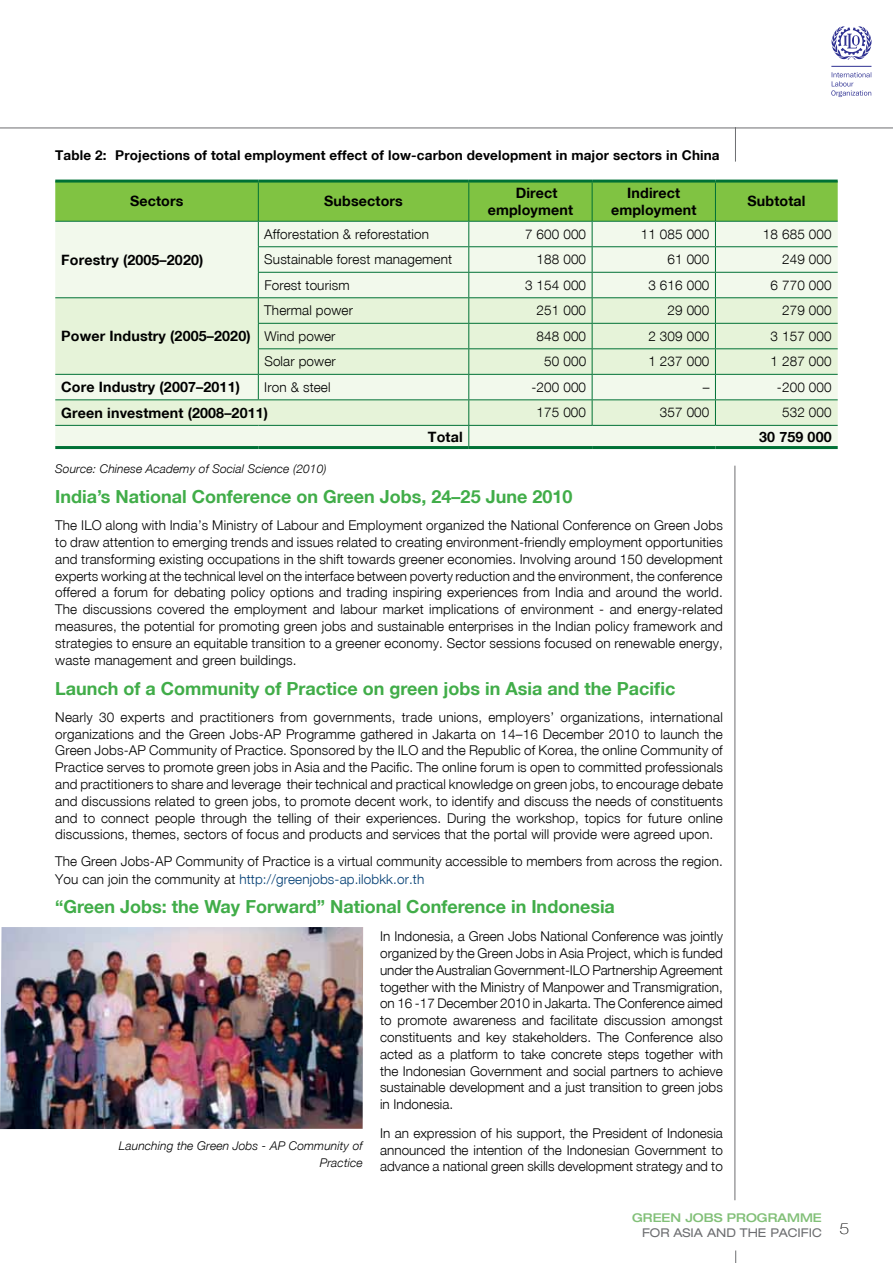
<style>
.page{position:relative;width:893px;height:1263px;background:#fff}
.page>*{position:absolute;margin:0;border:0;box-sizing:border-box;transform-origin:0 0}
.t1{font:700 18px "Helvetica Neue LT Std";color:#41ad49}
.t2{font:100 expanded 15px "Helvetica Neue LT Std";color:#000}
.t3{font:700 14.25px/16.8px "Helvetica Neue LT Std";letter-spacing:.01em;color:#000}
.t4{font:300 13.5px/16.8px "Helvetica Neue LT Std";letter-spacing:.01em;color:#000;text-align:justify}
.t5{font:700 13.5px "Helvetica Neue LT Std";letter-spacing:.01em;color:#000}
.t6{font:italic 300 12px/16.8px "Helvetica Neue LT Std";letter-spacing:.01em;color:#000;text-align:right}
.t7{font:expanded 12px "Helvetica Neue LT Std";color:#6d6e71}
.t8{font:500 expanded 12px "Helvetica Neue LT Std";color:#82c078}
.s1{color:#003d73}
</style>
<div class="page">
<svg style="left:831px;top:26px;width:40px;height:34px"></svg>
<hr style="left:831px;top:66px;width:40px;height:1px;background:#2e3092">
<svg style="left:831px;top:72px;width:40px;height:25px"></svg>
<hr style="left:734px;top:466px;width:1px;height:734px;background:#6d6e71">
<hr style="left:0;top:128px;width:893px;height:1px;background:#6d6e71">
<svg style="left:735px;top:1250px;width:1px;height:13px"></svg>
<hr style="left:55px;top:180px;width:203px;height:3px;background:#007135">
<hr style="left:258px;top:180px;width:211px;height:3px;background:#007135">
<hr style="left:469px;top:180px;width:123px;height:3px;background:#007135">
<hr style="left:592px;top:180px;width:123px;height:3px;background:#007135">
<hr style="left:715px;top:180px;width:123px;height:3px;background:#007135">
<hr style="left:55px;top:446px;width:203px;height:3px;background:#007135">
<hr style="left:258px;top:446px;width:211px;height:3px;background:#007135">
<hr style="left:469px;top:446px;width:123px;height:3px;background:#007135">
<hr style="left:592px;top:446px;width:123px;height:3px;background:#007135">
<hr style="left:715px;top:446px;width:123px;height:3px;background:#007135">
<svg style="left:55px;top:181px;width:783px;height:265px;background:#d2e9c4"></svg>
<hr style="left:735px;top:127px;width:1px;height:35px;background:#6d6e71">
<img style="left:0;top:927px;width:363px;height:202px">
<p class="t5" style="left:55px;top:147px;width:666px">Table 2: Projections of total employment effect of low-carbon development in major sectors in China</p>
<p class="t3" style="left:130px;top:192px;width:55px">Sectors</p>
<p class="t3" style="left:324px;top:192px;width:80px">Subsectors</p>
<p class="t3" style="left:488px;top:184px;width:87px;text-indent:28px">Direct employment</p>
<p class="t3" style="left:611px;top:184px;width:87px;text-align:center">Indirect employment</p>
<p class="t3" style="left:748px;top:192px;width:59px">Subtotal</p>
<p class="t3" style="left:61px;top:251px;width:144px">Forestry (2005–2020)</p>
<p class="t4" style="left:264px;top:225px;width:166px">Afforestation &amp; reforestation</p>
<p class="t4" style="left:525px;top:225px;width:63px">7 600 000</p>
<p class="t4" style="left:641px;top:225px;width:70px">11 085 000</p>
<p class="t4" style="left:763px;top:225px;width:70px">18 685 000</p>
<p class="t4" style="left:264px;top:251px;width:189px">Sustainable forest management</p>
<p class="t4" style="left:536px;top:251px;width:51px">188 000</p>
<p class="t4" style="left:667px;top:251px;width:43px">61 000</p>
<p class="t4" style="left:782px;top:251px;width:51px">249 000</p>
<p class="t4" style="left:264px;top:276px;width:87px">Forest tourism</p>
<p class="t4" style="left:525px;top:276px;width:63px">3 154 000</p>
<p class="t4" style="left:648px;top:276px;width:63px">3 616 000</p>
<p class="t4" style="left:771px;top:276px;width:63px">6 770 000</p>
<p class="t3" style="left:61px;top:327px;width:191px">Power Industry (2005–2020)</p>
<p class="t4" style="left:264px;top:302px;width:90px">Thermal power</p>
<p class="t4" style="left:536px;top:302px;width:51px">251 000</p>
<p class="t4" style="left:667px;top:302px;width:43px">29 000</p>
<p class="t4" style="left:782px;top:302px;width:51px">279 000</p>
<p class="t4" style="left:264px;top:327px;width:73px">Wind power</p>
<p class="t4" style="left:537px;top:327px;width:51px">848 000</p>
<p class="t4" style="left:648px;top:327px;width:63px">2 309 000</p>
<p class="t4" style="left:771px;top:327px;width:63px">3 157 000</p>
<p class="t4" style="left:264px;top:353px;width:73px">Solar power</p>
<p class="t4" style="left:544px;top:353px;width:43px">50 000</p>
<p class="t4" style="left:648px;top:353px;width:63px">1 237 000</p>
<p class="t4" style="left:771px;top:353px;width:63px">1 287 000</p>
<p class="t3" style="left:61px;top:378px;width:180px">Core Industry (2007–2011)</p>
<p class="t4" style="left:264px;top:378px;width:68px">Iron &amp; steel</p>
<p class="t4" style="left:531px;top:378px;width:56px">-200 000</p>
<p class="t4" style="left:703px;top:378px;width:8px">–</p>
<p class="t4" style="left:777px;top:378px;width:56px">-200 000</p>
<p class="t3" style="left:61px;top:404px;width:208px">Green investment (2008–2011)</p>
<p class="t4" style="left:536px;top:404px;width:51px">175 000</p>
<p class="t4" style="left:660px;top:404px;width:51px">357 000</p>
<p class="t4" style="left:782px;top:404px;width:51px">532 000</p>
<p class="t3" style="left:428px;top:428px;width:36px">Total</p>
<p class="t3" style="left:759px;top:428px;width:74px">30 759 000</p>
<p class="t6" style="left:55px;top:461px;width:273px">Source: Chinese Academy of Social Science (2010)</p>
<h1 class="t1" style="left:55px;top:486px;width:519px">India’s National Conference on Green Jobs, 24–25 June 2010</h1>
<p class="t4" style="left:55px;top:517px;width:669px">The ILO along with India’s Ministry of Labour and Employment organized the National Conference on Green Jobs to draw attention to emerging trends and issues related to creating environment-friendly employment opportunities and transforming existing occupations in the shift towards greener economies. Involving around 150 development experts working at the technical level on the interface between poverty reduction and the environment, the conference offered a forum for debating policy options and trading inspiring experiences from India and around the world.<br>The discussions covered the employment and labour market implications of environment - and energy-related measures, the potential for promoting green jobs and sustainable enterprises in the Indian policy framework and strategies to ensure an equitable transition to a greener economy. Sector sessions focused on renewable energy, waste management and green buildings.</p>
<h1 class="t1" style="left:55px;top:677px;width:622px">Launch of a Community of Practice on green jobs in Asia and the Pacific</h1>
<p class="t4" style="left:55px;top:708px;width:669px">Nearly 30 experts and practitioners from governments, trade unions, employers’ organizations, international organizations and the Green Jobs-AP Programme gathered in Jakarta on 14–16 December 2010 to launch the Green Jobs-AP Community of Practice. Sponsored by the ILO and the Republic of Korea, the online Community of Practice serves to promote green jobs in Asia and the Pacific. The online forum is open to committed professionals and practitioners to share and leverage their technical and practical knowledge on green jobs, to encourage debate and discussions related to green jobs, to promote decent work, to identify and discuss the needs of constituents and to connect people through the telling of their experiences. During the workshop, topics for future online discussions, themes, sectors of focus and products and services that the portal will provide were agreed upon.</p>
<p class="t4" style="left:55px;top:853px;width:669px;line-height:17.2px">The Green Jobs-AP Community of Practice is a virtual community accessible to members from across the region.<br>You can join the community at <span class="s1">http://greenjobs-ap.ilobkk.or.th</span></p>
<h1 class="t1" style="left:55px;top:896px;width:561px">“Green Jobs: the Way Forward” National Conference in Indonesia</h1>
<p class="t4" style="left:380px;top:928px;width:344px">In Indonesia, a Green Jobs National Conference was jointly organized by the Green Jobs in Asia Project, which is funded under the Australian Government-ILO Partnership Agreement together with the Ministry of Manpower and Transmigration, on 16 -17 December 2010 in Jakarta. The Conference aimed to promote awareness and facilitate discussion amongst constituents and key stakeholders. The Conference also acted as a platform to take concrete steps together with the Indonesian Government and social partners to achieve sustainable development and a just transition to green jobs in Indonesia.</p>
<p class="t4" style="left:380px;top:1124px;width:344px">In an expression of his support, the President of Indonesia announced the intention of the Indonesian Government to advance a national green skills development strategy and to</p>
<p class="t6" style="left:119px;top:1137px;width:245px">Launching the Green Jobs - AP Community of<br>Practice</p>
<p class="t8" style="left:632px;top:1210px;width:191px">GREEN JOBS PROGRAMME</p>
<p class="t7" style="left:642px;top:1225px;width:181px">FOR ASIA AND THE PACIFIC</p>
<p class="t2" style="left:839px;top:1220px;width:11px">5</p>
</div>
